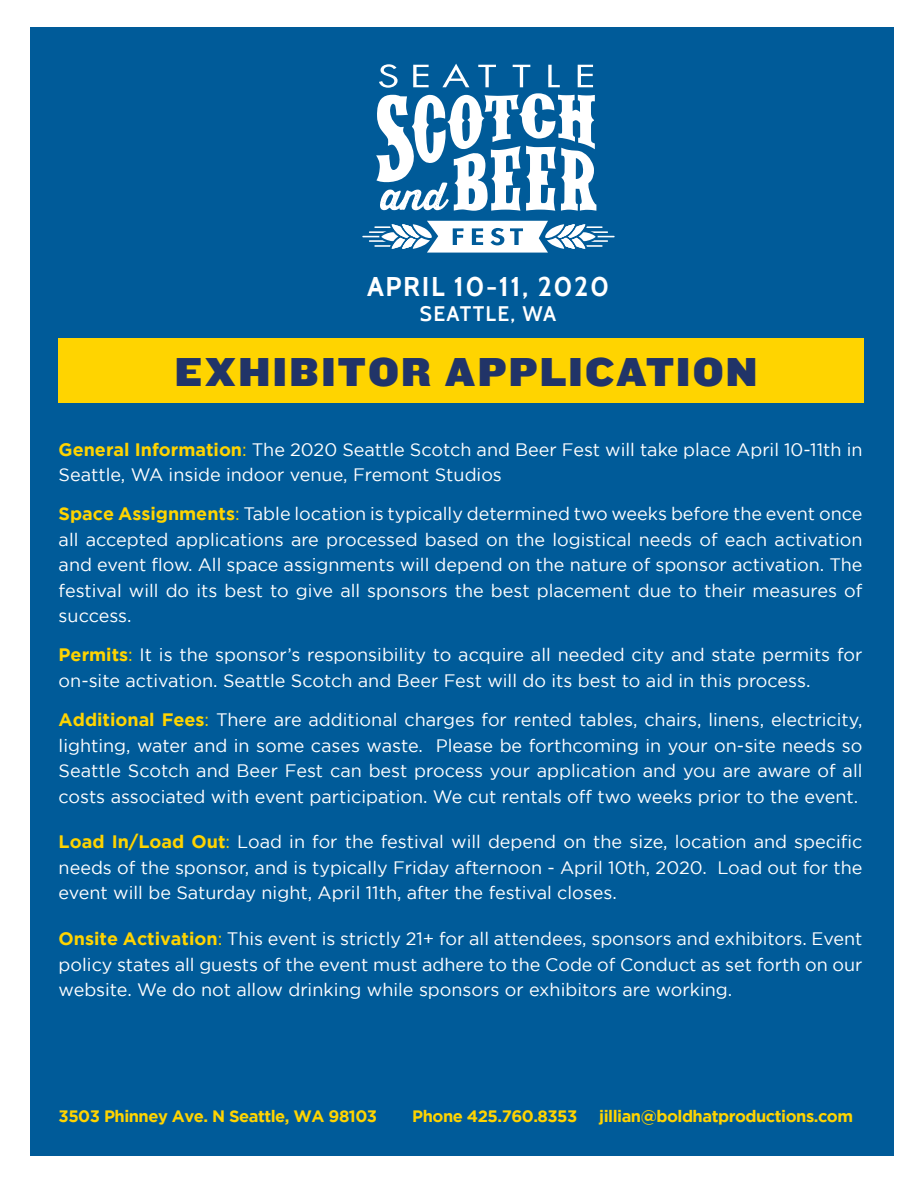
<style>
.page{position:relative;width:918px;height:1188px;background:#fff}
.page>*{position:absolute;margin:0;border:0;box-sizing:border-box;transform-origin:0 0}
.t1{font:42px "Knockout HTF72 Full Cruiserwt";letter-spacing:.045em;color:#213468}
.t2{font:700 27px "Cabin";letter-spacing:.06em;color:#fff}
.t3{font:600 21px "Cabin";letter-spacing:.06em;color:#fff}
.t4{font:18px/25.5px "Gotham";color:#fff;text-align:justify}
.t5{font:700 16.5px "Gotham";letter-spacing:-.03em;color:#ffd400}
.s1{font-weight:700;color:#ffd400}
.s2{color:#ffd400}
</style>
<div class="page">
<div style="left:30px;top:27px;width:864px;height:1129px;background:#005b99"></div>
<div style="left:59px;top:338px;width:805px;height:65px;background:#ffd400"></div>
<svg style="left:362px;top:221px;width:253px;height:32px"></svg>
<svg style="left:376px;top:64px;width:220px;height:147px"></svg>
<h2 class="t2" style="left:367px;top:270px;width:244px">APRIL 10-11, 2020</h2>
<p class="t3" style="left:420px;top:301px;width:138px">SEATTLE, WA</p>
<h1 class="t1" style="left:175px;top:349px;width:585px">EXHIBITOR APPLICATION</h1>
<p class="t4" style="left:59px;top:437px;width:805px"><span class="s1">General Information</span><span class="s2">:</span> The 2020 Seattle Scotch and Beer Fest will take place April 10-11th in<br>Seattle, WA inside indoor venue, Fremont Studios</p>
<p class="t4" style="left:59px;top:501px;width:805px"><span class="s1">Space Assignments</span><span class="s2">:</span> Table location is typically determined two weeks before the event once all accepted applications are processed based on the logistical needs of each activation and event flow. All space assignments will depend on the nature of sponsor activation. The festival will do its best to give all sponsors the best placement due to their measures of success.</p>
<p class="t4" style="left:59px;top:642px;width:805px"><span class="s1">Permits</span><span class="s2">:</span> It is the sponsor’s responsibility to acquire all needed city and state permits for on-site activation. Seattle Scotch and Beer Fest will do its best to aid in this process.</p>
<p class="t4" style="left:59px;top:707px;width:805px"><span class="s1">Additional Fees</span><span class="s2">:</span> There are additional charges for rented tables, chairs, linens, electricity, lighting, water and in some cases waste. Please be forthcoming in your on-site needs so Seattle Scotch and Beer Fest can best process your application and you are aware of all costs associated with event participation. We cut rentals off two weeks prior to the event.</p>
<p class="t4" style="left:59px;top:829px;width:805px"><span class="s1">Load In/Load Out</span><span class="s2">:</span> Load in for the festival will depend on the size, location and specific needs of the sponsor, and is typically Friday afternoon - April 10th, 2020. Load out for the event will be Saturday night, April 11th, after the festival closes.</p>
<p class="t4" style="left:59px;top:926px;width:805px"><span class="s1">Onsite Activation</span><span class="s2">:</span> This event is strictly 21+ for all attendees, sponsors and exhibitors. Event policy states all guests of the event must adhere to the Code of Conduct as set forth on our website. We do not allow drinking while sponsors or exhibitors are working.</p>
<p class="t5" style="left:59px;top:1107px;width:320px">3503 Phinney Ave. N Seattle, WA 98103</p>
<p class="t5" style="left:412px;top:1107px;width:167px">Phone 425.760.8353</p>
<p class="t5" style="left:599px;top:1107px;width:255px">jillian@boldhatproductions.com</p>
</div>
